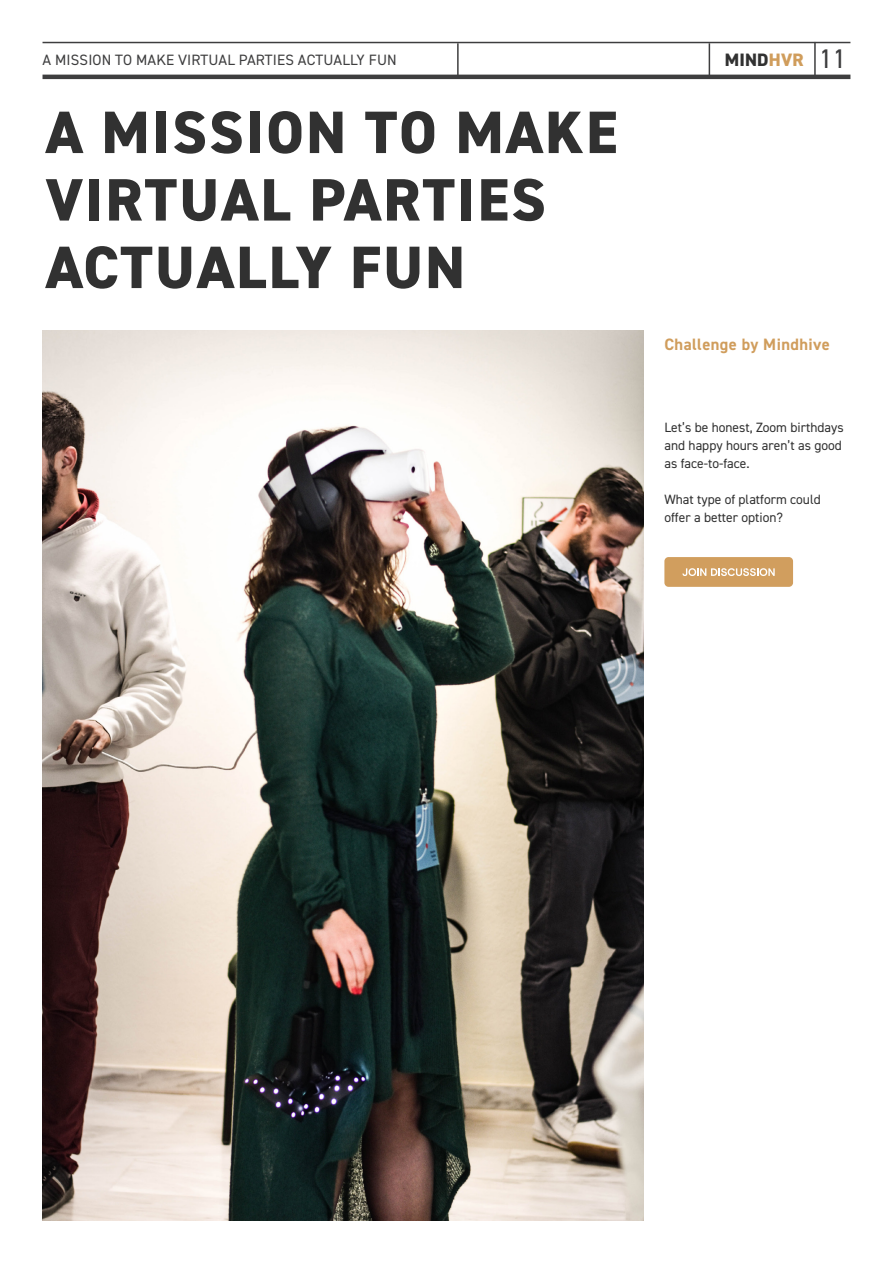
<style>
.page{position:relative;width:893px;height:1263px;background:#fff}
.page>*{position:absolute;margin:0;border:0;box-sizing:border-box;transform-origin:0 0}
._52pt_TITLE{font:800 60px "DIN2014";letter-spacing:.035em;color:#313131}
.t1{font:800 18px "DIN2014";letter-spacing:.01em;color:#313131}
.NEWSLTR{font:700 16.5px "DIN2014";letter-spacing:.025em;color:#d09d5c}
.Left_top_page_title{font:15px "DIN2014";letter-spacing:.01em;color:#3e3e3f}
.Body_intro{font:13.5px/18px "DIN2014";color:#313131}
.s1{color:#d09d5c}
.s2{font-weight:400;font-size:27px;color:#3e3e3f}
</style>
<div class="page">
<hr style="left:43px;top:42px;width:807px;height:1px;background:#3e3e3f">
<hr style="left:709px;top:43px;width:1px;height:34px;background:#3e3e3f">
<hr style="left:814px;top:42px;width:2px;height:34px;background:#3e3e3f">
<hr style="left:457px;top:43px;width:2px;height:34px;background:#3e3e3f">
<hr style="left:43px;top:75px;width:807px;height:4px;background:#3e3e3f">
<div style="left:664px;top:557px;width:129px;height:30px;background:#d19e5e;border-radius:4px"></div>
<svg style="left:682px;top:568px;width:93px;height:8px"></svg>
<img style="left:43px;top:330px;width:600px;height:890px">
<p class="Left_top_page_title" style="left:43px;top:50px;width:356px">A MISSION TO MAKE VIRTUAL PARTIES ACTUALLY FUN</p>
<h2 class="t1" style="left:725px;top:48px;width:123px">MIND<span class="s1">HVR</span> <span class="s2">11</span></h2>
<p class="_52pt_TITLE" style="left:46px;top:92px;width:573px">A MISSION TO MAKE</p>
<p class="_52pt_TITLE" style="left:46px;top:160px;width:501px">VIRTUAL PARTIES</p>
<p class="_52pt_TITLE" style="left:46px;top:227px;width:421px">ACTUALLY FUN</p>
<p class="NEWSLTR" style="left:664px;top:333px;width:167px">Challenge by Mindhive</p>
<p class="Body_intro" style="left:664px;top:418px;width:181px">Let’s be honest, Zoom birthdays and happy hours aren’t as good as face-to-face.</p>
<p class="Body_intro" style="left:664px;top:490px;width:158px">What type of platform could</p>
<p class="Body_intro" style="left:664px;top:508px;width:120px">offer a better option?</p>
</div>
